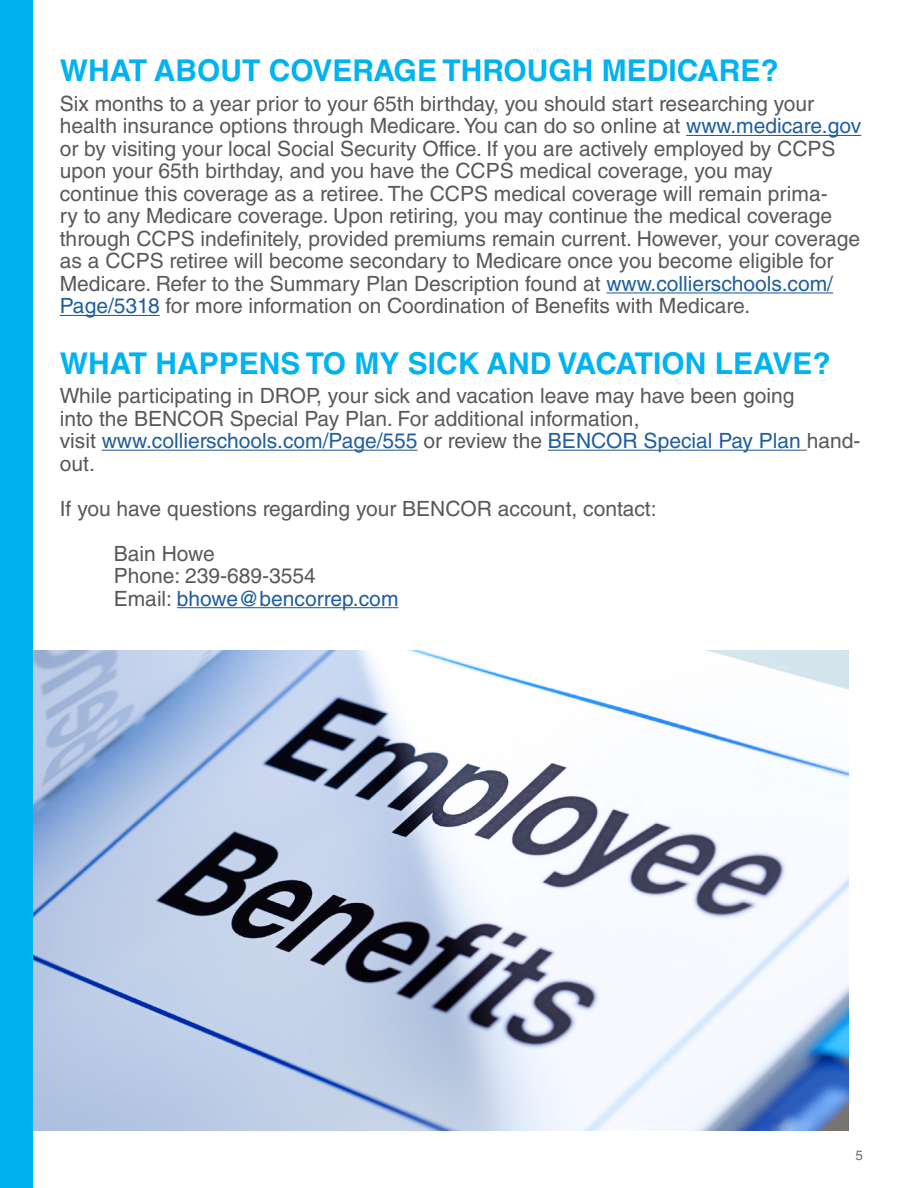
<style>
.page{position:relative;width:918px;height:1188px;background:#fff}
.page>*{position:absolute;margin:0;border:0;box-sizing:border-box;transform-origin:0 0}
.t1{font:700 30px "Helvetica LT Std";color:#00b3f0}
.t2{font:21px/22.5px "Helvetica LT Std";color:#58595b}
.t3{font:21px/22.5px "Helvetica LT Std";color:#215e9e}
.t4{font:13.5px "Helvetica LT Std";color:#6d6e71}
.s1{color:#215e9e}
.s2{color:#58595b}
</style>
<div class="page">
<img style="left:32px;top:650px;width:817px;height:480px">
<div style="left:0;top:0;width:32px;height:1188px;background:#00b3f0"></div>
<hr style="left:686px;top:135px;width:175px;height:1px;background:#215e9e">
<hr style="left:606px;top:292px;width:227px;height:1px;background:#215e9e">
<hr style="left:60px;top:315px;width:100px;height:1px;background:#215e9e">
<hr style="left:102px;top:450px;width:316px;height:1px;background:#215e9e">
<hr style="left:548px;top:450px;width:253px;height:1px;background:#215e9e">
<hr style="left:177px;top:607px;width:222px;height:1px;background:#215e9e">
<p class="t1" style="left:60px;top:52px;width:721px">WHAT ABOUT COVERAGE THROUGH MEDICARE?</p>
<p class="t2" style="left:60px;top:92px;width:803px">Six months to a year prior to your 65th birthday, you should start researching your health insurance options through Medicare. You can do so online at <span class="s1">www.medicare.gov </span>or by visiting your local Social Security Office. If you are actively employed by CCPS upon your 65th birthday, and you have the CCPS medical coverage, you may<br>continue this coverage as a retiree. The CCPS medical coverage will remain prima-<br>ry to any Medicare coverage. Upon retiring, you may continue the medical coverage through CCPS indefinitely, provided premiums remain current. However, your coverage as a CCPS retiree will become secondary to Medicare once you become eligible for Medicare. Refer to the Summary Plan Description found at <span class="s1">www.collierschools.com/ Page/5318</span> for more information on Coordination of Benefits with Medicare.</p>
<p class="t1" style="left:60px;top:345px;width:772px">WHAT HAPPENS TO MY SICK AND VACATION LEAVE?</p>
<p class="t2" style="left:60px;top:384px;width:736px">While participating in DROP, your sick and vacation leave may have been going into the BENCOR Special Pay Plan. For additional information,</p>
<p class="t3" style="left:60px;top:429px;width:802px"><span class="s2">visit</span> www.collierschools.com/Page/555 <span class="s2">or review the</span> BENCOR Special Pay Plan <span class="s2">hand&shy;out.</span></p>
<p class="t2" style="left:60px;top:497px;width:598px">If you have questions regarding your BENCOR account, contact:</p>
<p class="t2" style="left:114px;top:542px;width:103px">Bain Howe</p>
<p class="t2" style="left:114px;top:564px;width:204px">Phone: 239-689-3554</p>
<p class="t3" style="left:114px;top:587px;width:286px"><span class="s2">Email:</span> bhowe@bencorrep.com</p>
<p class="t4" style="left:855px;top:1147px;width:9px">5</p>
</div>
